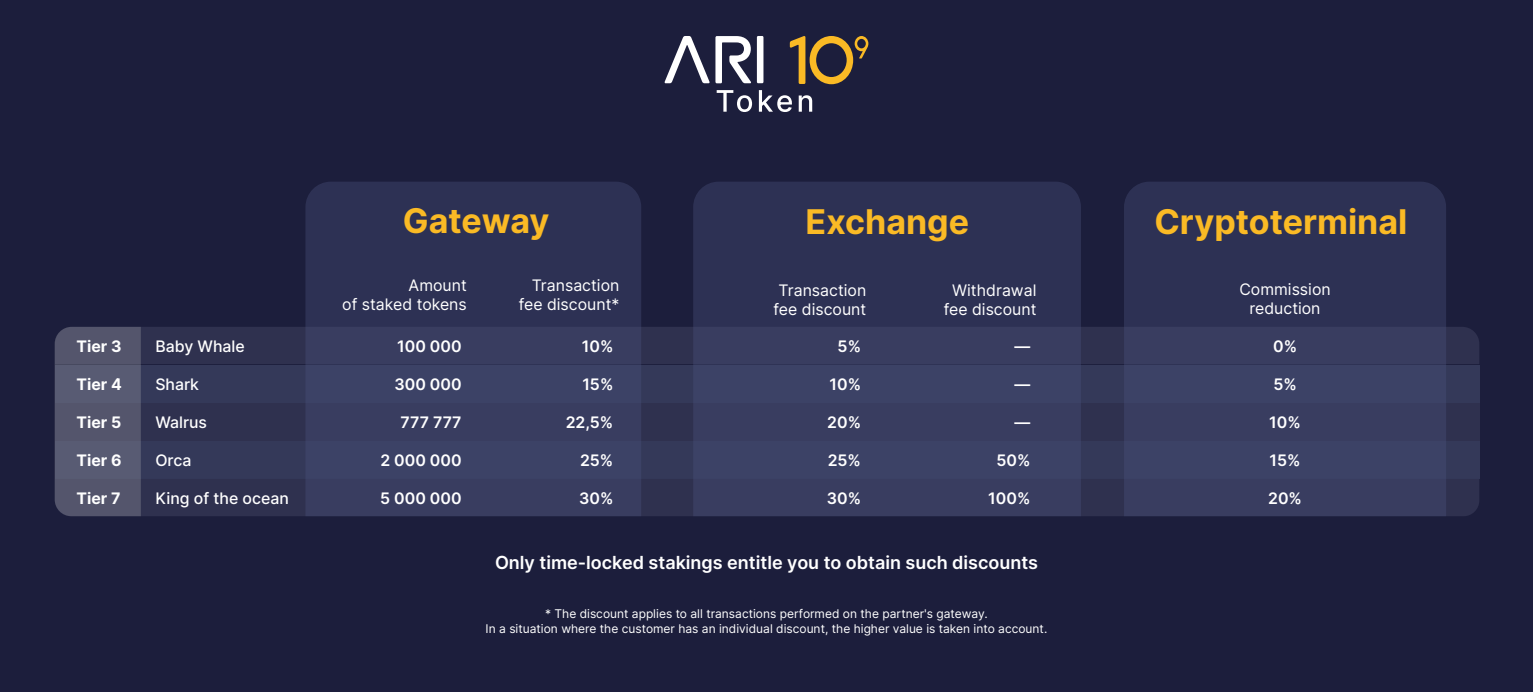
<style>
.page{position:relative;width:1533px;height:692px;background:#fff}
.page>*{position:absolute;margin:0;border:0;box-sizing:border-box;transform-origin:0 0}
.t1{font:700 34px "Inter";color:#faba25}
.t2{font:600 18px "Inter";color:#fff}
.t3{font:15.8px/19px "Inter";color:#fff;text-align:center}
.t4{font:600 15.8px "Inter";color:#fff}
.t5{font:500 15.8px "Inter";color:#fff}
.t6{font:700 15.8px "Inter";color:#fff}
.t7{font:12px/14.4px "Inter";color:#fff;text-align:center}
</style>
<div class="page">
<div style="left:0;top:0;width:1532px;height:691px;background:#1c1e3c"></div>
<div style="left:141px;top:327px;width:1338px;height:37px;background:#2f314f"></div>
<div style="left:55px;top:364px;width:1424px;height:38px;background:#343959"></div>
<div style="left:55px;top:402px;width:1424px;height:38px;background:#2f314f"></div>
<div style="left:55px;top:440px;width:1424px;height:38px;background:#343959"></div>
<div style="left:141px;top:478px;width:1338px;height:38px;background:#2f314f"></div>
<svg style="left:305px;top:182px;width:336px;height:334px;fill:#393d60"></svg>
<svg style="left:693px;top:182px;width:388px;height:334px;fill:#393d60"></svg>
<svg style="left:1124px;top:182px;width:322px;height:334px;fill:#393d60"></svg>
<svg style="left:664px;top:36px;width:99px;height:47px"></svg>
<svg style="left:790px;top:36px;width:78px;height:48px"></svg>
<svg style="left:716px;top:90px;width:36px;height:22px"></svg>
<svg style="left:759px;top:90px;width:33px;height:22px"></svg>
<svg style="left:798px;top:95px;width:14px;height:17px"></svg>
<div style="left:55px;top:327px;width:86px;height:189px;background:#54556c"></div>
<h3 class="t6" style="left:77px;top:334px;width:46px">Tier 3</h3>
<h3 class="t6" style="left:77px;top:372px;width:47px">Tier 4</h3>
<h3 class="t6" style="left:77px;top:410px;width:46px">Tier 5</h3>
<h3 class="t6" style="left:77px;top:448px;width:46px">Tier 6</h3>
<h3 class="t6" style="left:77px;top:486px;width:45px">Tier 7</h3>
<h3 class="t5" style="left:155px;top:334px;width:91px">Baby Whale</h3>
<h3 class="t5" style="left:155px;top:372px;width:45px">Shark</h3>
<h3 class="t5" style="left:155px;top:410px;width:53px">Walrus</h3>
<h3 class="t5" style="left:155px;top:448px;width:37px">Orca</h3>
<h3 class="t5" style="left:155px;top:486px;width:135px">King of the ocean</h3>
<h1 class="t1" style="left:403px;top:195px;width:148px">Gateway</h1>
<h1 class="t1" style="left:805px;top:195px;width:165px">Exchange</h1>
<h1 class="t1" style="left:1154px;top:195px;width:254px">Cryptoterminal</h1>
<h3 class="t3" style="left:342px;top:275px;width:126px;text-align:right">Amount<br>of staked tokens</h3>
<h3 class="t3" style="left:519px;top:275px;width:102px;text-align:right">Transaction fee discount*</h3>
<h3 class="t3" style="left:773px;top:280px;width:94px">Transaction fee discount</h3>
<h3 class="t3" style="left:944px;top:280px;width:94px">Withdrawal fee discount</h3>
<h3 class="t3" style="left:1239px;top:279px;width:93px">Commission reduction</h3>
<h3 class="t4" style="left:397px;top:334px;width:66px">100 000</h3>
<h3 class="t4" style="left:394px;top:372px;width:69px">300 000</h3>
<h3 class="t4" style="left:400px;top:410px;width:62px">777 777</h3>
<h3 class="t4" style="left:380px;top:448px;width:83px">2 000 000</h3>
<h3 class="t4" style="left:380px;top:486px;width:83px">5 000 000</h3>
<h3 class="t4" style="left:582px;top:334px;width:33px">10%</h3>
<h3 class="t4" style="left:582px;top:372px;width:32px">15%</h3>
<h3 class="t4" style="left:566px;top:410px;width:49px">22,5%</h3>
<h3 class="t4" style="left:580px;top:448px;width:35px">25%</h3>
<h3 class="t4" style="left:579px;top:486px;width:36px">30%</h3>
<h3 class="t4" style="left:837px;top:334px;width:25px">5%</h3>
<h3 class="t4" style="left:829px;top:372px;width:33px">10%</h3>
<h3 class="t4" style="left:827px;top:410px;width:35px">20%</h3>
<h3 class="t4" style="left:828px;top:448px;width:35px">25%</h3>
<h3 class="t4" style="left:826px;top:486px;width:36px">30%</h3>
<h3 class="t4" style="left:1014px;top:334px;width:17px">—</h3>
<h3 class="t4" style="left:1014px;top:372px;width:17px">—</h3>
<h3 class="t4" style="left:1014px;top:410px;width:17px">—</h3>
<h3 class="t4" style="left:996px;top:448px;width:35px">50%</h3>
<h3 class="t4" style="left:988px;top:486px;width:44px">100%</h3>
<h2 class="t2" style="left:495px;top:548px;width:544px">Only time-locked stakings entitle you to obtain such discounts</h2>
<p class="t7" style="left:485px;top:606px;width:563px">* The discount applies to all transactions performed on the partner's gateway.<br>In a situation where the customer has an individual discount, the higher value is taken into account.</p>
<h3 class="t4" style="left:1273px;top:334px;width:25px">0%</h3>
<h3 class="t4" style="left:1273px;top:372px;width:25px">5%</h3>
<h3 class="t4" style="left:1269px;top:410px;width:33px">10%</h3>
<h3 class="t4" style="left:1269px;top:448px;width:32px">15%</h3>
<h3 class="t4" style="left:1268px;top:486px;width:35px">20%</h3>
</div>
